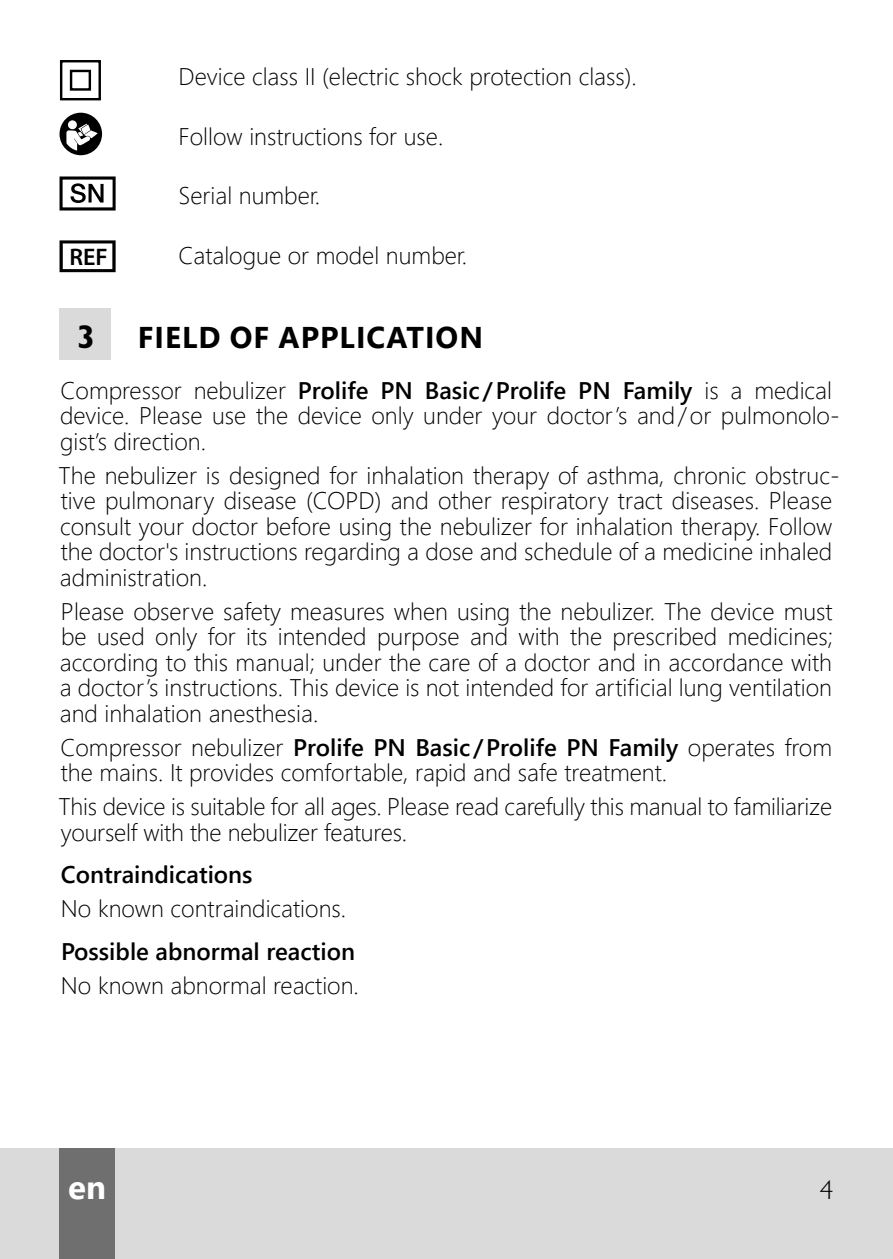
<style>
.page{position:relative;width:893px;height:1259px;background:#fff}
.page>*{position:absolute;margin:0;border:0;box-sizing:border-box;transform-origin:0 0}
.t1{font:700 33px "Segoe UI";color:#fff}
.t2{font:700 33px "Gill Sans C";color:#000}
.t3{font:700 30px "Segoe UI";letter-spacing:.035em;color:#000}
.t4{font:27px "Gill Sans Light C";color:#000}
.t5{font:300 24px/25.5px "Segoe UI";color:#000}
.t6{font:600 24px "Segoe UI";color:#000}
.t7{font:600 24px "Myriad Pro";color:#000}
.s1{font-weight:600}
</style>
<div class="page">
<div style="left:0;top:1148px;width:893px;height:111px;background:#dadada"></div>
<div style="left:60px;top:1148px;width:55px;height:111px;background:#6f6f6f"></div>
<div style="left:60px;top:308px;width:51px;height:51px;background:#dadada"></div>
<svg style="left:60px;top:60px;width:41px;height:41px"></svg>
<div style="left:60px;top:113px;width:42px;height:42px;background:#000;border-radius:50%"></div>
<div style="left:68px;top:120px;width:9px;height:9px;background:#fff;border-radius:50%"></div>
<svg style="left:66px;top:124px;width:32px;height:27px"></svg>
<svg style="left:60px;top:176px;width:56px;height:34px"></svg>
<svg style="left:60px;top:240px;width:56px;height:32px"></svg>
<p class="t5" style="left:179px;top:61px;width:460px">Device class II (electric shock protection class).</p>
<p class="t5" style="left:179px;top:121px;width:266px">Follow instructions for use.</p>
<p class="t5" style="left:179px;top:180px;width:143px">Serial number.</p>
<p class="t7" style="left:70px;top:244px;width:40px">REF</p>
<p class="t5" style="left:179px;top:240px;width:290px">Catalogue or model number.</p>
<h1 class="t2" style="left:77px;top:318px;width:20px">3</h1>
<p class="t3" style="left:138px;top:309px;width:347px">FIELD OF APPLICATION</p>
<p class="t5" style="left:60px;top:375px;width:781px">Compressor nebulizer <span class="s1">Prolife PN Basic / Prolife PN Family</span> is a medical device. Please use the device only under your doctor’s and / or pulmonolo&shy;gist’s direction.</p>
<p class="t5" style="left:59px;top:460px;width:782px">The nebulizer is designed for inhalation therapy of asthma, chronic obstruc&shy;tive pulmonary disease (COPD) and other respiratory tract diseases. Please consult your doctor before using the nebulizer for inhalation therapy. Follow the doctor's instructions regarding a dose and schedule of a medicine inhaled administration.</p>
<p class="t5" style="left:60px;top:596px;width:775px;text-align:justify">Please observe safety measures when using the nebulizer. The device must be used only for its intended purpose and with the prescribed medicines; according to this manual; under the care of a doctor and in accordance with a doctor’s instructions. This device is not intended for artificial lung ventilation and inhalation anesthesia.</p>
<p class="t5" style="left:61px;top:732px;width:773px">Compressor nebulizer <span class="s1">Prolife PN Basic / Prolife PN Family</span> operates from the mains. It provides comfortable, rapid and safe treatment.</p>
<p class="t5" style="left:59px;top:791px;width:775px">This device is suitable for all ages. Please read carefully this manual to familiarize yourself with the nebulizer features.</p>
<p class="t6" style="left:61px;top:852px;width:193px">Contraindications</p>
<p class="t5" style="left:61px;top:893px;width:287px">No known contraindications.</p>
<p class="t6" style="left:61px;top:928px;width:295px">Possible abnormal reaction</p>
<p class="t5" style="left:61px;top:970px;width:299px">No known abnormal reaction.</p>
<h1 class="t1" style="left:68px;top:1156px;width:39px">en</h1>
<p class="t4" style="left:820px;top:1174px;width:15px">4</p>
</div>
